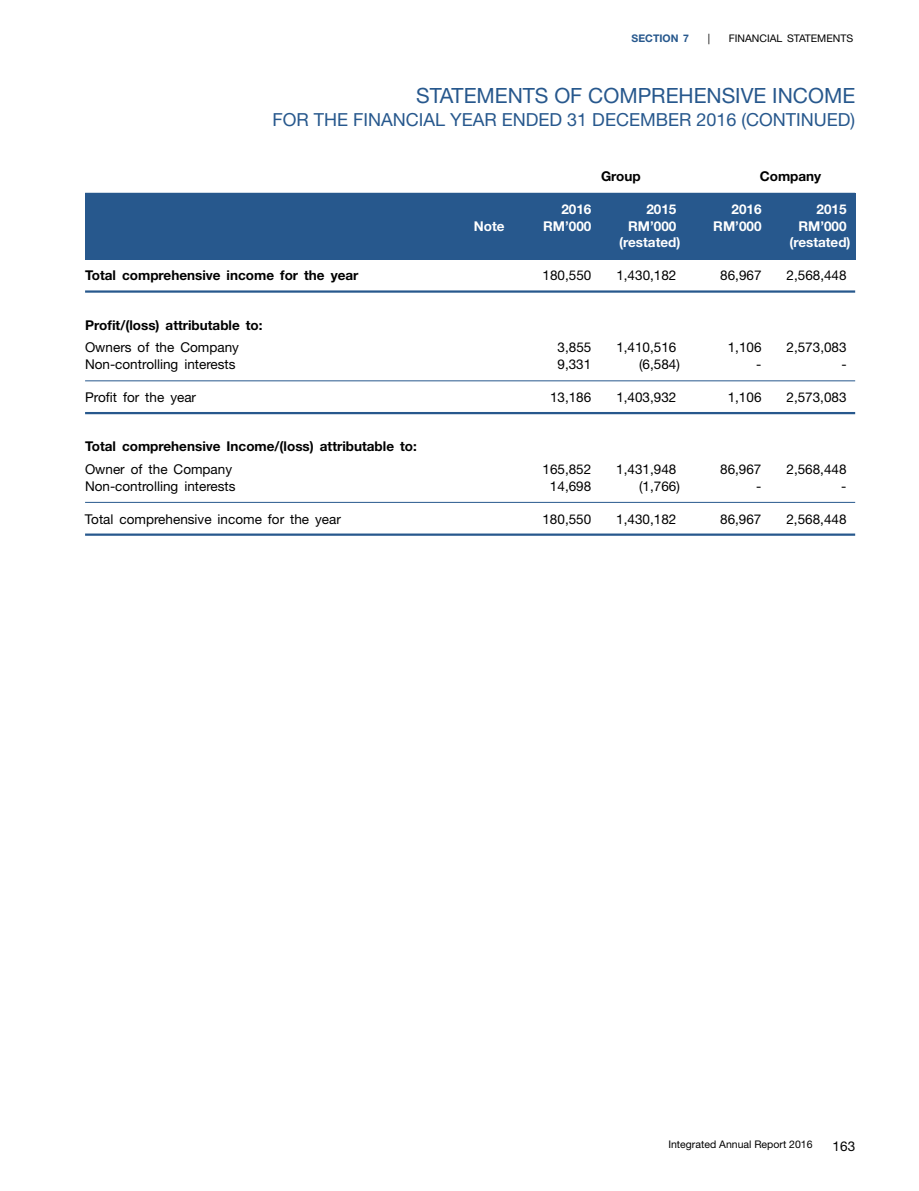
<style>
.page{position:relative;width:919px;height:1191px;background:#fff}
.page>*{position:absolute;margin:0;border:0;box-sizing:border-box;transform-origin:0 0}
.t1{font:21px "Helvetica Neue";color:#27588d}
.t2{font:18px "Helvetica Neue";color:#27588d}
.t3{font:13.5px "Helvetica Neue";color:#000}
.t4{font:700 13.5px "Helvetica Neue";color:#000}
.t5{font:700 13.5px "Helvetica Neue";color:#fff}
.t6{font:10.5px "Helvetica Neue";color:#000}
.t7{font:700 10.5px "Helvetica Neue";color:#27588d}
</style>
<div class="page">
<div style="left:85px;top:193px;width:770px;height:66px;background:#27588d"></div>
<hr style="left:85px;top:259px;width:770px;height:1px;background:#27588d">
<hr style="left:85px;top:290px;width:770px;height:3px;background:#27588d">
<hr style="left:85px;top:380px;width:770px;height:1px;background:#27588d">
<hr style="left:85px;top:412px;width:770px;height:2px;background:#27588d">
<hr style="left:85px;top:502px;width:770px;height:1px;background:#27588d">
<hr style="left:85px;top:533px;width:770px;height:3px;background:#27588d">
<p class="t7" style="left:631px;top:32px;width:59px">SECTION 7</p>
<p class="t6" style="left:707px;top:32px;width:4px">|</p>
<p class="t6" style="left:728px;top:32px;width:126px">FINANCIAL STATEMENTS</p>
<h1 class="t1" style="left:416px;top:83px;width:440px">STATEMENTS OF COMPREHENSIVE INCOME</h1>
<h2 class="t2" style="left:272px;top:109px;width:584px">FOR THE FINANCIAL YEAR ENDED 31 DECEMBER 2016 (CONTINUED)</h2>
<p class="t4" style="left:601px;top:168px;width:41px">Group</p>
<p class="t4" style="left:759px;top:168px;width:63px">Company</p>
<p class="t5" style="left:561px;top:201px;width:32px">2016</p>
<p class="t5" style="left:646px;top:201px;width:32px">2015</p>
<p class="t5" style="left:731px;top:201px;width:32px">2016</p>
<p class="t5" style="left:816px;top:201px;width:32px">2015</p>
<p class="t5" style="left:474px;top:218px;width:32px">Note</p>
<p class="t5" style="left:543px;top:218px;width:50px">RM’000</p>
<p class="t5" style="left:628px;top:218px;width:50px">RM’000</p>
<p class="t5" style="left:713px;top:218px;width:50px">RM’000</p>
<p class="t5" style="left:798px;top:218px;width:50px">RM’000</p>
<p class="t5" style="left:619px;top:234px;width:63px">(restated)</p>
<p class="t5" style="left:789px;top:234px;width:63px">(restated)</p>
<p class="t4" style="left:85px;top:267px;width:275px">Total comprehensive income for the year</p>
<p class="t3" style="left:542px;top:267px;width:50px">180,550</p>
<p class="t3" style="left:616px;top:267px;width:62px">1,430,182</p>
<p class="t3" style="left:720px;top:267px;width:43px">86,967</p>
<p class="t3" style="left:786px;top:267px;width:62px">2,568,448</p>
<p class="t4" style="left:85px;top:317px;width:179px">Profit/(loss) attributable to:</p>
<p class="t3" style="left:85px;top:339px;width:155px">Owners of the Company</p>
<p class="t3" style="left:557px;top:339px;width:35px">3,855</p>
<p class="t3" style="left:616px;top:339px;width:62px">1,410,516</p>
<p class="t3" style="left:727px;top:339px;width:35px">1,106</p>
<p class="t3" style="left:786px;top:339px;width:62px">2,573,083</p>
<p class="t3" style="left:85px;top:356px;width:152px">Non-controlling interests</p>
<p class="t3" style="left:557px;top:356px;width:35px">9,331</p>
<p class="t3" style="left:639px;top:356px;width:42px">(6,584)</p>
<p class="t3" style="left:756px;top:356px;width:7px">-</p>
<p class="t3" style="left:841px;top:356px;width:7px">-</p>
<p class="t3" style="left:85px;top:389px;width:113px">Profit for the year</p>
<p class="t3" style="left:550px;top:389px;width:43px">13,186</p>
<p class="t3" style="left:616px;top:389px;width:62px">1,403,932</p>
<p class="t3" style="left:727px;top:389px;width:35px">1,106</p>
<p class="t3" style="left:786px;top:389px;width:62px">2,573,083</p>
<p class="t4" style="left:85px;top:438px;width:333px">Total comprehensive Income/(loss) attributable to:</p>
<p class="t3" style="left:85px;top:461px;width:149px">Owner of the Company</p>
<p class="t3" style="left:542px;top:461px;width:50px">165,852</p>
<p class="t3" style="left:616px;top:461px;width:62px">1,431,948</p>
<p class="t3" style="left:720px;top:461px;width:43px">86,967</p>
<p class="t3" style="left:786px;top:461px;width:62px">2,568,448</p>
<p class="t3" style="left:85px;top:477px;width:152px">Non-controlling interests</p>
<p class="t3" style="left:550px;top:477px;width:43px">14,698</p>
<p class="t3" style="left:639px;top:477px;width:42px">(1,766)</p>
<p class="t3" style="left:756px;top:477px;width:7px">-</p>
<p class="t3" style="left:841px;top:477px;width:7px">-</p>
<p class="t3" style="left:85px;top:510px;width:257px">Total comprehensive income for the year</p>
<p class="t3" style="left:542px;top:510px;width:50px">180,550</p>
<p class="t3" style="left:616px;top:510px;width:62px">1,430,182</p>
<p class="t3" style="left:720px;top:510px;width:43px">86,967</p>
<p class="t3" style="left:786px;top:510px;width:62px">2,568,448</p>
<p class="t6" style="left:668px;top:1138px;width:146px">Integrated Annual Report 2016</p>
<p class="t3" style="left:832px;top:1137px;width:24px">163</p>
</div>
